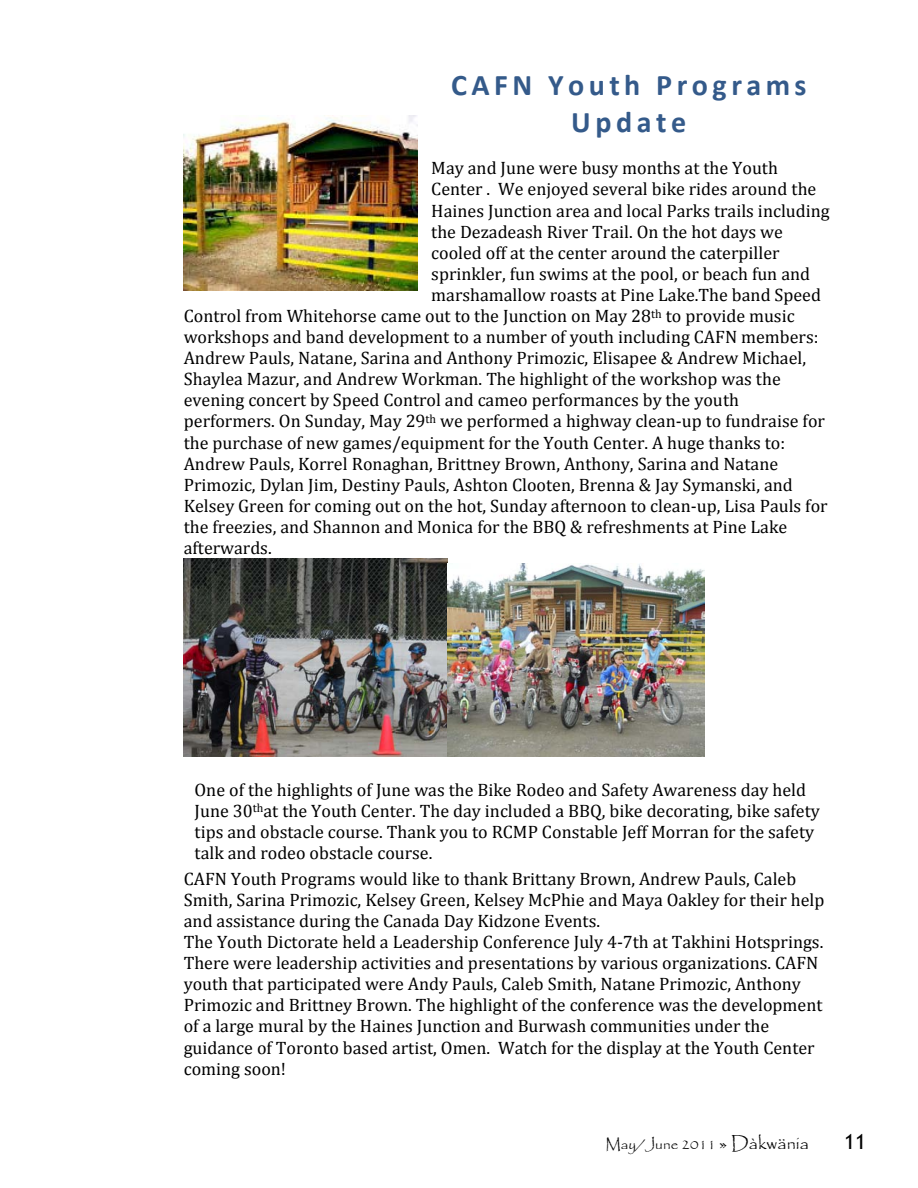
<style>
.page{position:relative;width:918px;height:1188px;background:#fff}
.page>*{position:absolute;margin:0;border:0;box-sizing:border-box;transform-origin:0 0}
.t1{font:700 30px/36.8px "Calibri";letter-spacing:.15em;color:#345a8a;text-align:center}
.t2{font:21px "Trebuchet MS";color:#000}
.t3{font:18px/21.1px "Cambria";color:#000}
.t4{font:15px "Papyrus";color:#000}
.s1{font-size:18px}
</style>
<div class="page">
<img style="left:184px;top:558px;width:264px;height:198px">
<img style="left:448px;top:564px;width:256px;height:192px">
<img style="left:184px;top:115px;width:234px;height:176px">
<h1 class="t1" style="left:451px;top:67px;width:357px">CAFN Youth Programs<br>Update</h1>
<p class="t3" style="left:431px;top:157px;width:348px">May and June were busy months at the Youth</p>
<p class="t3" style="left:431px;top:179px;width:387px">Center . We enjoyed several bike rides around the</p>
<p class="t3" style="left:431px;top:200px;width:400px">Haines Junction area and local Parks trails including</p>
<p class="t3" style="left:431px;top:221px;width:353px">the Dezadeash River Trail. On the hot days we</p>
<p class="t3" style="left:431px;top:242px;width:350px">cooled off at the center around the caterpiller</p>
<p class="t3" style="left:431px;top:263px;width:380px">sprinkler, fun swims at the pool, or beach fun and</p>
<p class="t3" style="left:431px;top:284px;width:391px">marshamallow roasts at Pine Lake.The band Speed</p>
<p class="t3" style="left:184px;top:305px;width:612px">Control from Whitehorse came out to the Junction on May 28<sup>th</sup> to provide music</p>
<p class="t3" style="left:184px;top:326px;width:636px">workshops and band development to a number of youth including CAFN members:</p>
<p class="t3" style="left:184px;top:348px;width:624px">Andrew Pauls, Natane, Sarina and Anthony Primozic, Elisapee &amp; Andrew Michael,</p>
<p class="t3" style="left:184px;top:369px;width:599px">Shaylea Mazur, and Andrew Workman. The highlight of the workshop was the</p>
<p class="t3" style="left:184px;top:390px;width:557px">evening concert by Speed Control and cameo performances by the youth</p>
<p class="t3" style="left:184px;top:411px;width:643px">performers. On Sunday, May 29<sup>th</sup> we performed a highway clean-up to fundraise for</p>
<p class="t3" style="left:184px;top:432px;width:603px">the purchase of new games/equipment for the Youth Center. A huge thanks to:</p>
<p class="t3" style="left:184px;top:453px;width:596px">Andrew Pauls, Korrel Ronaghan, Brittney Brown, Anthony, Sarina and Natane</p>
<p class="t3" style="left:184px;top:474px;width:611px">Primozic, Dylan Jim, Destiny Pauls, Ashton Clooten, Brenna &amp; Jay Symanski, and</p>
<p class="t3" style="left:184px;top:495px;width:645px">Kelsey Green for coming out on the hot, Sunday afternoon to clean-up, Lisa Pauls for</p>
<p class="t3" style="left:184px;top:516px;width:605px">the freezies, and Shannon and Monica for the BBQ &amp; refreshments at Pine Lake</p>
<p class="t3" style="left:184px;top:537px;width:89px">afterwards.</p>
<p class="t3" style="left:195px;top:779px;width:627px">One of the highlights of June was the Bike Rodeo and Safety Awareness day held June 30<sup>th</sup>at the Youth Center. The day included a BBQ, bike decorating, bike safety tips and obstacle course. Thank you to RCMP Constable Jeff Morran for the safety talk and rodeo obstacle course.</p>
<p class="t3" style="left:184px;top:868px;width:642px">CAFN Youth Programs would like to thank Brittany Brown, Andrew Pauls, Caleb Smith, Sarina Primozic, Kelsey Green, Kelsey McPhie and Maya Oakley for their help and assistance during the Canada Day Kidzone Events.<br>The Youth Dictorate held a Leadership Conference July 4-7th at Takhini Hotsprings.<br>There were leadership activities and presentations by various organizations. CAFN youth that participated were Andy Pauls, Caleb Smith, Natane Primozic, Anthony Primozic and Brittney Brown. The highlight of the conference was the development of a large mural by the Haines Junction and Burwash communities under the guidance of Toronto based artist, Omen. Watch for the display at the Youth Center coming soon!</p>
<p class="t4" style="left:605px;top:1135px;width:205px">May/June 2011 <span class="s1">» Dàkwänia</span></p>
<p class="t2" style="left:844px;top:1130px;width:24px">11</p>
</div>
